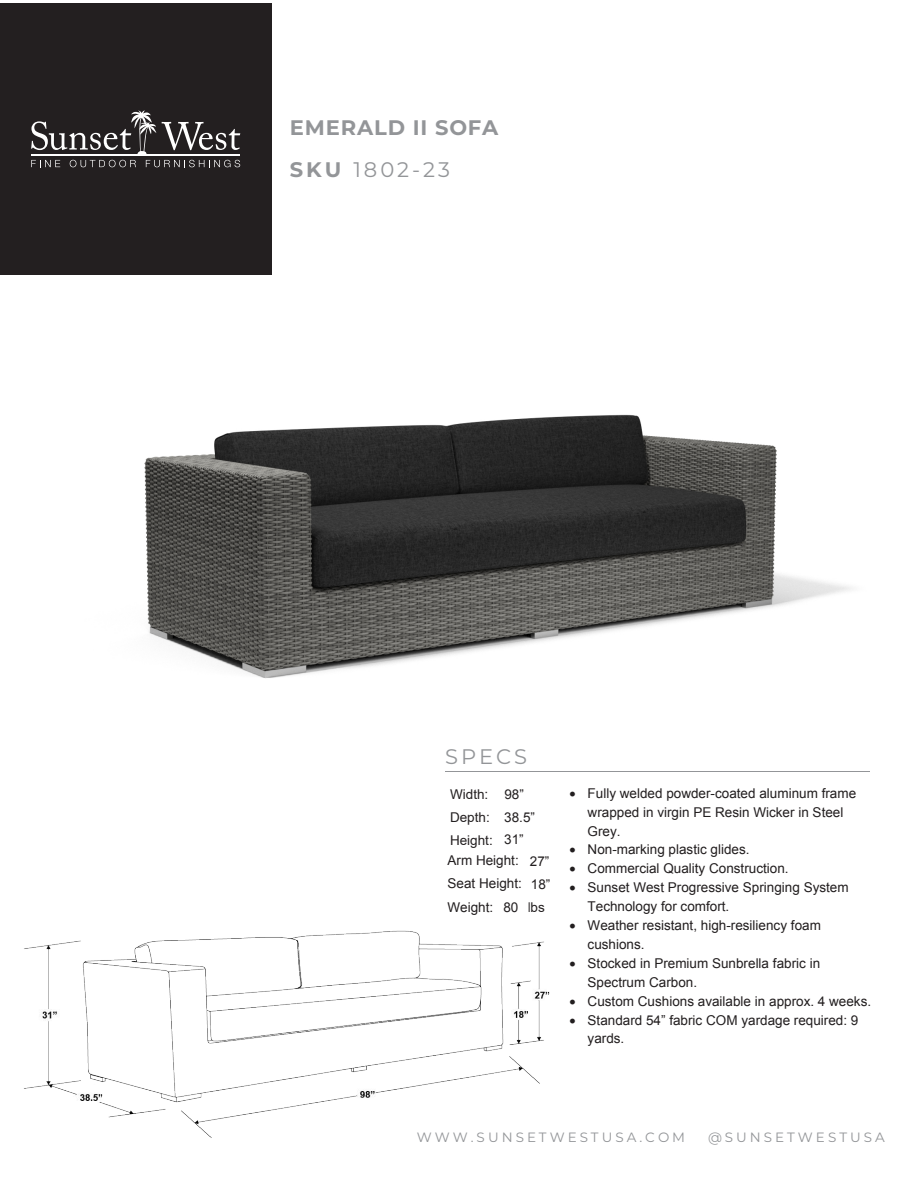
<style>
.page{position:relative;width:918px;height:1188px;background:#fff}
.page>*{position:absolute;margin:0;border:0;box-sizing:border-box;transform-origin:0 0}
.t1{font:700 21px/42.3px "Montserrat";letter-spacing:.04em;color:#939598}
.t2{font:21px "Montserrat";letter-spacing:.145em;color:#939598}
.t3{font:13.5px/18.9px "Arial";color:#221e1f}
.t4{font:13.5px/23.2px "Arial";color:#231f20;text-align:justify}
.t5{font:13.5px "Montserrat";letter-spacing:.225em;color:#939598}
.t6{font:13.5px/22.8px "Arial";color:#231f20}
.s1{font-weight:400}
.s2{font-style:inherit}
.s3{color:#221e1f}
</style>
<div class="page">
<img style="left:144px;top:414px;width:708px;height:265px">
<hr style="left:445px;top:771px;width:425px;height:1px;background:#939598">
<div style="left:0;top:3px;width:272px;height:272px;background:#231f20"></div>
<svg style="left:31px;top:160px;width:29px;height:7px"></svg>
<svg style="left:70px;top:160px;width:66px;height:7px"></svg>
<svg style="left:146px;top:160px;width:94px;height:7px"></svg>
<hr style="left:31px;top:154px;width:209px;height:2px;background:#fff">
<svg style="left:31px;top:110px;width:209px;height:44px"></svg>
<img style="left:24px;top:930px;width:526px;height:208px">
<h1 class="t1" style="left:290px;top:105px;width:210px">EMERALD II SOFA<br>SKU <span class="s1">1802-23</span></h1>
<h1 class="t2" style="left:445px;top:742px;width:84px">SPECS</h1>
<p class="t6" style="left:450px;top:783px;width:87px"><span class="s2">W</span>idth: 98”<br><span class="s2">D</span>epth: 38.5”<br><span class="s2">H</span>eight: 31”</p>
<p class="t4" style="left:448px;top:849px;width:104px">Arm Height<span class="s2">: 27” </span>Seat Height<span class="s2">: 18” </span><span class="s3">Weight:</span> <span class="s2">80 lbs</span></p>
<p class="t3" style="left:588px;top:784px;width:270px;text-indent:-18px">• Fully welded powder-coated aluminum frame wrapped in virgin PE Resin Wicker in Steel<br>Grey.</p>
<p class="t3" style="left:570px;top:840px;width:182px">• Non-marking plastic glides.</p>
<p class="t3" style="left:570px;top:859px;width:221px">• Commercial Quality Construction.</p>
<p class="t3" style="left:588px;top:878px;width:263px;text-indent:-18px">• Sunset West Progressive Springing System<br>Technology for comfort.</p>
<p class="t3" style="left:588px;top:916px;width:235px;text-indent:-18px">• Weather resistant, high-resiliency foam cushions.</p>
<p class="t3" style="left:588px;top:954px;width:234px;text-indent:-18px">• Stocked in Premium Sunbrella fabric in<br>Spectrum Carbon.</p>
<p class="t3" style="left:570px;top:992px;width:303px">• Custom Cushions available in approx. 4 weeks.</p>
<p class="t3" style="left:588px;top:1010px;width:272px;text-indent:-18px">• Standard 54” fabric COM yardage required: 9 yards.</p>
<p class="t5" style="left:417px;top:1128px;width:270px">WWW.SUNSETWESTUSA.COM</p>
<p class="t5" style="left:708px;top:1128px;width:178px">@SUNSETWESTUSA</p>
</div>
